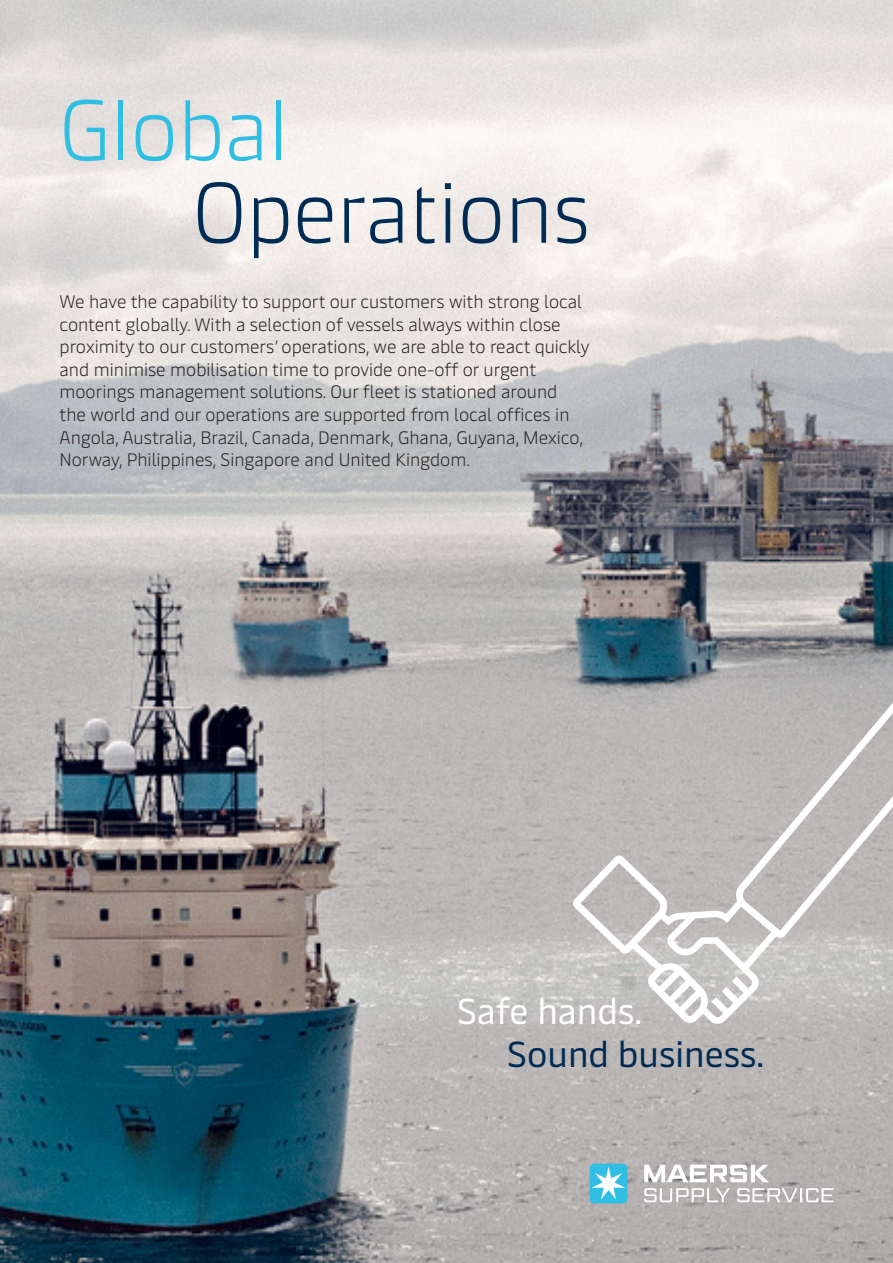
<style>
.page{position:relative;width:893px;height:1263px;background:#fff}
.page>*{position:absolute;margin:0;border:0;box-sizing:border-box;transform-origin:0 0}
.Paragraph_Style_1{font:300 85.5px/82.5px "Maersk Headline";color:#002b54}
.t1{font:36px/43.2px "Maersk Text";color:#002b54}
.Maersk_Subheading{font:300 18px/22.5px "Maersk Text";color:#231f20}
.s1{color:#30bfe2}
.s2{color:#fff}
</style>
<div class="page">
<img style="left:0;top:0;width:893px;height:1263px">
<svg style="left:573px;top:687px;width:320px;height:337px;background:#c2bfbe"></svg>
<svg style="left:644px;top:1188px;width:86px;height:14px"></svg>
<svg style="left:737px;top:1188px;width:96px;height:14px"></svg>
<svg style="left:644px;top:1165px;width:125px;height:17px"></svg>
<div style="left:590px;top:1163px;width:37px;height:40px;background:#30bfe2;border-radius:5px"></div>
<svg style="left:592px;top:1167px;width:33px;height:32px"></svg>
<p class="Paragraph_Style_1" style="left:193px;top:79px;width:399px;text-indent:-133px"><span class="s1">Global<br></span>Operations</p>
<p class="Maersk_Subheading" style="left:60px;top:288px;width:531px">We have the capability to support our customers with strong local content globally. With a selection of vessels always within close proximity to our customers’ operations, we are able to react quickly and minimise mobilisation time to provide one-off or urgent moorings management solutions. Our fleet is stationed around<br>the world and our operations are supported from local offices in Angola, Australia, Brazil, Canada, Denmark, Ghana, Guyana, Mexico, Norway, Philippines, Singapore and United Kingdom.</p>
<p class="t1" style="left:507px;top:984px;width:259px;text-indent:-50px"><span class="s2">Safe hands.<br></span>Sound business.</p>
</div>
